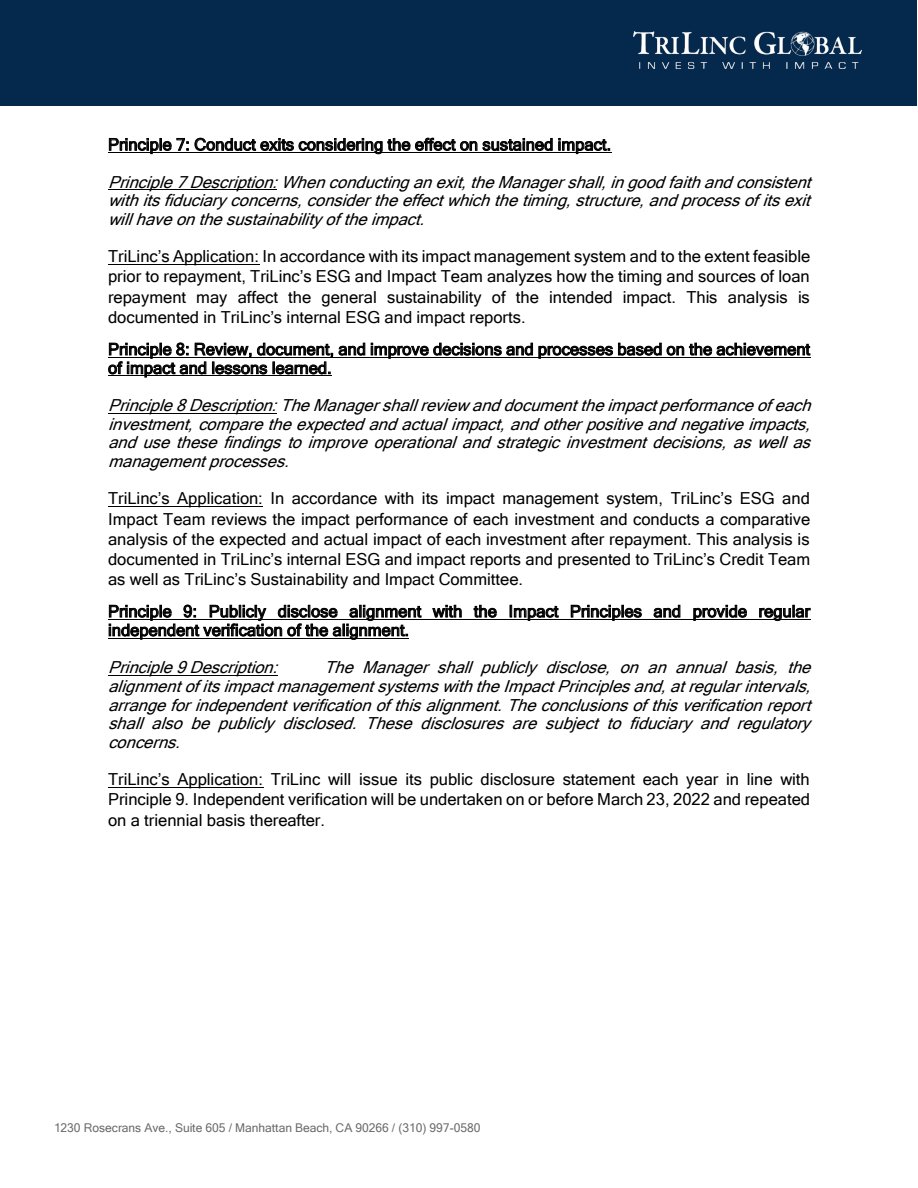
<style>
.page{position:relative;width:918px;height:1188px;background:#fff}
.page>*{position:absolute;margin:0;border:0;box-sizing:border-box;transform-origin:0 0}
.t1{font:16.5px/20.1px "Microsoft Sans Serif";color:#000;text-align:justify}
.t2{font:italic 16.5px/18.6px "Microsoft Sans Serif";color:#000;text-align:justify}
.t3{font:12px "Microsoft Sans Serif";letter-spacing:-.005em;color:#6a6a6a}
</style>
<div class="page">
<div style="left:0;top:0;width:917px;height:106px;background:#05294d"></div>
<img style="left:633px;top:31px;width:228px;height:37px">
<svg style="left:109px;top:138px;width:80px;height:16px"></svg>
<svg style="left:195px;top:138px;width:358px;height:16px"></svg>
<svg style="left:559px;top:138px;width:51px;height:16px"></svg>
<hr style="left:108px;top:152px;width:503px;height:1px;background:#000">
<hr style="left:108px;top:189px;width:169px;height:1px;background:#000">
<hr style="left:108px;top:264px;width:151px;height:1px;background:#000">
<svg style="left:339px;top:343px;width:26px;height:13px"></svg>
<svg style="left:371px;top:343px;width:439px;height:16px"></svg>
<hr style="left:108px;top:357px;width:702px;height:1px;background:#000">
<svg style="left:108px;top:342px;width:225px;height:34px"></svg>
<hr style="left:108px;top:376px;width:224px;height:1px;background:#000">
<hr style="left:108px;top:413px;width:168px;height:1px;background:#000">
<hr style="left:108px;top:506px;width:155px;height:1px;background:#000">
<svg style="left:432px;top:605px;width:30px;height:13px"></svg>
<svg style="left:474px;top:605px;width:23px;height:13px"></svg>
<svg style="left:510px;top:605px;width:49px;height:16px"></svg>
<svg style="left:571px;top:605px;width:71px;height:16px"></svg>
<svg style="left:654px;top:605px;width:26px;height:13px"></svg>
<svg style="left:693px;top:605px;width:54px;height:16px"></svg>
<svg style="left:759px;top:605px;width:52px;height:16px"></svg>
<hr style="left:108px;top:619px;width:702px;height:1px;background:#000">
<svg style="left:109px;top:605px;width:313px;height:35px"></svg>
<hr style="left:108px;top:638px;width:301px;height:1px;background:#000">
<hr style="left:108px;top:675px;width:169px;height:1px;background:#000">
<hr style="left:108px;top:787px;width:155px;height:1px;background:#000">
<p class="t1" style="left:108px;top:134px;width:505px">Principle 7: Conduct exits considering the effect on sustained impact.</p>
<p class="t2" style="left:108px;top:172px;width:710px">Principle7Description: Whenconductinganexit,theManagershall,ingoodfaithandconsistent withitsfiduciaryconcerns,considertheeffectwhichthetiming,structure,andprocessofitsexit willhaveonthesustainabilityoftheimpact.</p>
<p class="t1" style="left:108px;top:246px;width:704px">TriLinc’s Application: In accordance with its impact management system and to the extent feasible prior to repayment, TriLinc’s ESG and Impact Team analyzes how the timing and sources of loan repayment may affect the general sustainability of the intended impact. This analysis is documented in TriLinc’s internal ESG and impact reports.</p>
<p class="t1" style="left:108px;top:339px;width:703px;line-height:18.8px">Principle 8: Review, document, and improve decisions and processes based on the achievement of impact and lessons learned.</p>
<p class="t2" style="left:108px;top:396px;width:711px">Principle8Description: TheManagershallreviewanddocumenttheimpactperformanceofeach investment,comparetheexpectedandactualimpact,andotherpositiveandnegativeimpacts, andusethesefindingstoimproveoperationalandstrategicinvestmentdecisions,aswellas managementprocesses.</p>
<p class="t1" style="left:108px;top:488px;width:704px">TriLinc’s Application: In accordance with its impact management system, TriLinc’s ESG and Impact Team reviews the impact performance of each investment and conducts a comparative analysis of the expected and actual impact of each investment after repayment. This analysis is documented in TriLinc’s internal ESG and impact reports and presented to TriLinc’s Credit Team as well as TriLinc’s Sustainability and Impact Committee.</p>
<p class="t1" style="left:108px;top:602px;width:704px;line-height:18.8px">Principle 9: Publicly disclose alignment with the Impact Principles and provide regular independent verification of the alignment.</p>
<p class="t2" style="left:108px;top:658px;width:177px">Principle9Description:</p>
<p class="t2" style="left:108px;top:658px;width:711px;text-indent:216px">The Manager shall publicly disclose, on an annual basis, the alignmentofitsimpactmanagementsystemswiththeImpactPrinciplesand,atregularintervals, arrangeforindependentverificationofthisalignment.Theconclusionsofthisverificationreport shall also be publicly disclosed. These disclosures are subject to fiduciary and regulatory concerns.</p>
<p class="t1" style="left:108px;top:769px;width:704px">TriLinc’s Application: TriLinc will issue its public disclosure statement each year in line with Principle 9. Independent verification will be undertaken on or before March 23, 2022 and repeated on a triennial basis thereafter.</p>
<p class="t3" style="left:54px;top:1120px;width:428px">1230 Rosecrans Ave., Suite 605 / Manhattan Beach, CA 90266 / (310) 997-0580</p>
</div>
